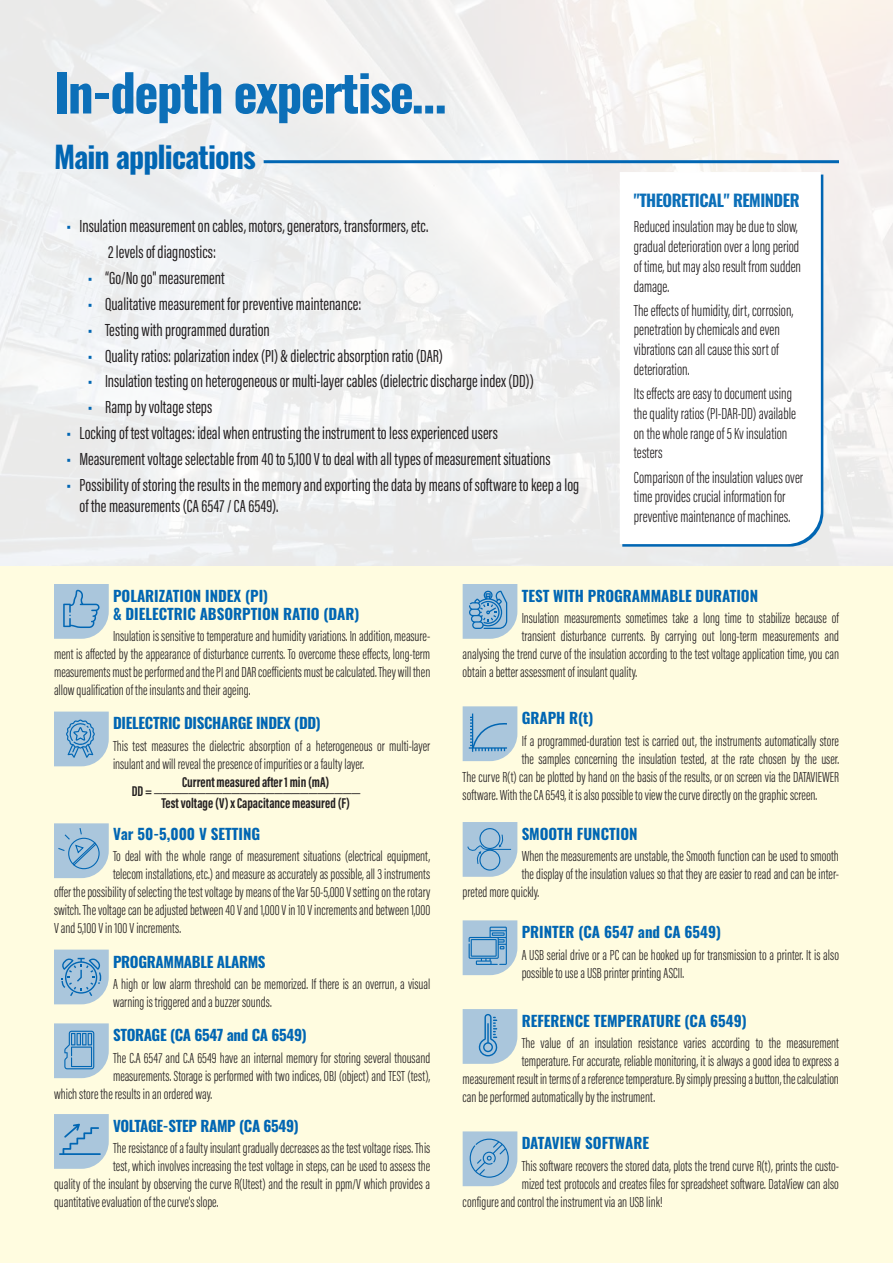
<style>
.page{position:relative;width:893px;height:1263px;background:#fffce0}
.page>*{position:absolute;margin:0;border:0;box-sizing:border-box;transform-origin:0 0}
.accroche{font:700 51px "Oswald";letter-spacing:-.03em;color:#0c6fb8}
.accroche-2{font:700 30px "Oswald";letter-spacing:-.03em;color:#0166b3}
.t1{font:18px/21.6px "Acumin Pro Extra Cond";color:#231f20}
.t2{font:300 16.5px/19.8px "Acumin Pro Extra Cond";color:#231f20}
.accroche-3{font:700 16.5px "Oswald";letter-spacing:-.03em;color:#0c6fb8}
.t3{font:700 16.2px "Acumin Pro Extra Cond";color:#231f20}
.t4{font:300 15px/18px "Acumin Pro Extra Cond";color:#231f20}
.t5{font:700 15px/18px "Oswald";color:#0166b3}
.t6{font:700 15px "Oswald";letter-spacing:-.02em;color:#0166b3}
.t7{font:700 14.55px "Acumin Pro Extra Cond";color:#231f20}
.s1{font-weight:700;color:#0166b3}
</style>
<div class="page">
<div style="left:0;top:0;width:893px;height:566px;background:#f0f0f0"></div>
<div style="left:620px;top:172px;width:201px;height:372px;background:#fff"></div>
<hr style="left:264px;top:160px;width:575px;height:3px;background:#0166b3">
<svg style="left:54px;top:584px;width:55px;height:55px;background:#a1c1d8"></svg>
<svg style="left:54px;top:711px;width:55px;height:55px;background:#9dbfd7"></svg>
<svg style="left:54px;top:949px;width:55px;height:55px;background:#9cbed7"></svg>
<svg style="left:463px;top:584px;width:54px;height:55px;background:#94b9d5"></svg>
<svg style="left:54px;top:1023px;width:55px;height:55px;background:#9bbdd7"></svg>
<svg style="left:54px;top:1114px;width:55px;height:55px;background:#a2c2d9"></svg>
<svg style="left:463px;top:706px;width:54px;height:55px;background:#a2c1d9"></svg>
<svg style="left:463px;top:1131px;width:54px;height:55px;background:#a0c1d8"></svg>
<svg style="left:463px;top:1009px;width:54px;height:55px;background:#a1c1d8"></svg>
<svg style="left:463px;top:920px;width:54px;height:55px;background:#96bbd6"></svg>
<svg style="left:463px;top:822px;width:54px;height:55px;background:#a2c1d9"></svg>
<svg style="left:54px;top:823px;width:55px;height:55px;background:#a3c2d9"></svg>
<p class="accroche" style="left:54px;top:66px;width:394px">In-depth expertise…</p>
<p class="accroche-2" style="left:54px;top:141px;width:203px">Main applications</p>
<p class="t1" style="left:67px;top:215px;width:363px"><span class="s1">•</span> Insulation measurement on cables, motors, generators, transformers, etc.</p>
<p class="t1" style="left:108px;top:241px;width:110px">2 levels of diagnostics:</p>
<p class="t1" style="left:88px;top:267px;width:138px"><span class="s1">•</span> “Go/No go" measurement</p>
<p class="t1" style="left:88px;top:293px;width:275px"><span class="s1">•</span> Qualitative measurement for preventive maintenance:</p>
<p class="t1" style="left:88px;top:319px;width:183px"><span class="s1">•</span> Testing with programmed duration</p>
<p class="t1" style="left:88px;top:345px;width:357px"><span class="s1">•</span> Quality ratios: polarization index (PI) &amp; dielectric absorption ratio (DAR)</p>
<p class="t1" style="left:88px;top:370px;width:447px"><span class="s1">•</span> Insulation testing on heterogeneous or multi-layer cables (dielectric discharge index (DD))</p>
<p class="t1" style="left:88px;top:396px;width:126px"><span class="s1">•</span> Ramp by voltage steps</p>
<p class="t1" style="left:67px;top:422px;width:433px"><span class="s1">•</span> Locking of test voltages: ideal when entrusting the instrument to less experienced users</p>
<p class="t1" style="left:67px;top:448px;width:485px"><span class="s1">•</span> Measurement voltage selectable from 40 to 5,100 V to deal with all types of measurement situations</p>
<p class="t1" style="left:80px;top:474px;width:501px;text-indent:-13px"><span class="s1">•</span> Possibility of storing the results in the memory and exporting the data by means of software to keep a log of the measurements (CA 6547 / CA 6549).</p>
<p class="accroche-3" style="left:634px;top:191px;width:167px">"THEORETICAL" REMINDER</p>
<p class="t2" style="left:634px;top:217px;width:169px">Reduced insulation may be due to slow, gradual deterioration over a long period of time, but may also result from sudden damage.</p>
<p class="t2" style="left:634px;top:300px;width:161px">The effects of humidity, dirt, corrosion, penetration by chemicals and even vibrations can all cause this sort of deterioration.</p>
<p class="t2" style="left:634px;top:384px;width:164px">Its effects are easy to document using the quality ratios (PI-DAR-DD) available on the whole range of 5 Kv insulation testers</p>
<p class="t2" style="left:634px;top:467px;width:171px">Comparison of the insulation values over time provides crucial information for preventive maintenance of machines.</p>
<p class="t5" style="left:113px;top:588px;width:248px">POLARIZATION INDEX (PI)<br>&amp; DIELECTRIC ABSORPTION RATIO (DAR)</p>
<p class="t4" style="left:54px;top:627px;width:378px;text-align:justify;text-indent:59px">Insulation is sensitive to temperature and humidity variations. In addition, measure&shy;ment is affected by the appearance of disturbance currents. To overcome these effects, long-term measurements must be performed and the PI and DAR coefficients must be calculated. They will then allow qualification of the insulants and their ageing.</p>
<p class="t6" style="left:113px;top:715px;width:209px">DIELECTRIC DISCHARGE INDEX (DD)</p>
<p class="t4" style="left:113px;top:737px;width:319px">This test measures the dielectric absorption of a heterogeneous or multi-layer insulant and will reveal the presence of impurities or a faulty layer.</p>
<p class="t3" style="left:132px;top:776px;width:230px"><sub>DD</sub> <sub>=</sub> ________________________</p>
<p class="t7" style="left:182px;top:773px;width:149px">Current measured after 1 min (mA)</p>
<p class="t7" style="left:162px;top:794px;width:190px">Test voltage (V) x Capacitance measured (F)</p>
<p class="t5" style="left:113px;top:826px;width:149px">Var 50-5,000 V SETTING</p>
<p class="t4" style="left:113px;top:847px;width:319px">To deal with the whole range of measurement situations (electrical equipment,</p>
<p class="t4" style="left:113px;top:865px;width:319px">telecom installations, etc.) and measure as accurately as possible, all 3 instruments</p>
<p class="t4" style="left:54px;top:883px;width:378px">offer the possibility of selecting the test voltage by means of the Var 50-5,000 V setting on the rotary</p>
<p class="t4" style="left:54px;top:901px;width:378px">switch. The voltage can be adjusted between 40 V and 1,000 V in 10 V increments and between 1,000</p>
<p class="t4" style="left:54px;top:919px;width:129px">V and 5,100 V in 100 V increments.</p>
<p class="t6" style="left:113px;top:953px;width:154px">PROGRAMMABLE ALARMS</p>
<p class="t4" style="left:113px;top:975px;width:319px">A high or low alarm threshold can be memorized. If there is an overrun, a visual warning is triggered and a buzzer sounds.</p>
<p class="t6" style="left:113px;top:1027px;width:195px">STORAGE (CA 6547 and CA 6549)</p>
<p class="t4" style="left:113px;top:1049px;width:319px">The C.A 6547 and C.A 6549 have an internal memory for storing several thousand</p>
<p class="t4" style="left:113px;top:1067px;width:319px">measurements. Storage is performed with two indices, OBJ (object) and TEST (test),</p>
<p class="t4" style="left:54px;top:1085px;width:159px">which store the results in an ordered way.</p>
<p class="t6" style="left:113px;top:1118px;width:187px">VOLTAGE-STEP RAMP (CA 6549)</p>
<p class="t4" style="left:113px;top:1139px;width:319px">The resistance of a faulty insulant gradually decreases as the test voltage rises. This</p>
<p class="t4" style="left:113px;top:1157px;width:319px">test, which involves increasing the test voltage in steps, can be used to assess the</p>
<p class="t4" style="left:54px;top:1175px;width:378px">quality of the insulant by observing the curve R(Utest) and the result in ppm/V which provides a</p>
<p class="t4" style="left:54px;top:1193px;width:166px">quantitative evaluation of the curve’s slope.</p>
<p class="t5" style="left:522px;top:588px;width:238px">TEST WITH PROGRAMMABLE DURATION</p>
<p class="t4" style="left:522px;top:609px;width:319px">Insulation measurements sometimes take a long time to stabilize because of</p>
<p class="t4" style="left:522px;top:627px;width:319px">transient disturbance currents. By carrying out long-term measurements and</p>
<p class="t4" style="left:463px;top:645px;width:378px">analysing the trend curve of the insulation according to the test voltage application time, you can</p>
<p class="t4" style="left:463px;top:663px;width:176px">obtain a better assessment of insulant quality.</p>
<p class="t5" style="left:522px;top:710px;width:73px">GRAPH R(t)</p>
<p class="t4" style="left:522px;top:732px;width:319px">If a programmed-duration test is carried out, the instruments automatically store</p>
<p class="t4" style="left:522px;top:750px;width:319px">the samples concerning the insulation tested, at the rate chosen by the user.</p>
<p class="t4" style="left:463px;top:768px;width:378px">The curve R(t) can be plotted by hand on the basis of the results, or on screen via the DATAVIEWER</p>
<p class="t4" style="left:463px;top:786px;width:356px">software. With the CA 6549, it is also possible to view the curve directly on the graphic screen.</p>
<p class="t5" style="left:522px;top:826px;width:117px">SMOOTH FUNCTION</p>
<p class="t4" style="left:522px;top:847px;width:319px">When the measurements are unstable, the Smooth function can be used to smooth</p>
<p class="t4" style="left:522px;top:865px;width:319px">the display of the insulation values so that they are easier to read and can be inter-</p>
<p class="t4" style="left:463px;top:883px;width:78px">preted more quickly.</p>
<p class="t5" style="left:522px;top:924px;width:201px">PRINTER (CA 6547 and CA 6549)</p>
<p class="t4" style="left:522px;top:946px;width:319px">A USB serial drive or a PC can be hooked up for transmission to a printer. It is also possible to use a USB printer printing ASCII.</p>
<p class="t5" style="left:522px;top:1013px;width:227px">REFERENCE TEMPERATURE (CA 6549)</p>
<p class="t4" style="left:522px;top:1034px;width:319px">The value of an insulation resistance varies according to the measurement</p>
<p class="t4" style="left:522px;top:1052px;width:319px">temperature. For accurate, reliable monitoring, it is always a good idea to express a</p>
<p class="t4" style="left:463px;top:1070px;width:378px">measurement result in terms of a reference temperature. By simply pressing a button, the calculation</p>
<p class="t4" style="left:463px;top:1088px;width:194px">can be performed automatically by the instrument.</p>
<p class="t5" style="left:522px;top:1135px;width:129px">DATAVIEW SOFTWARE</p>
<p class="t4" style="left:522px;top:1157px;width:319px">This software recovers the stored data, plots the trend curve R(t), prints the custo-</p>
<p class="t4" style="left:522px;top:1175px;width:319px">mized test protocols and creates files for spreadsheet software. DataView can also</p>
<p class="t4" style="left:463px;top:1193px;width:201px">configure and control the instrument via an USB link!</p>
</div>
